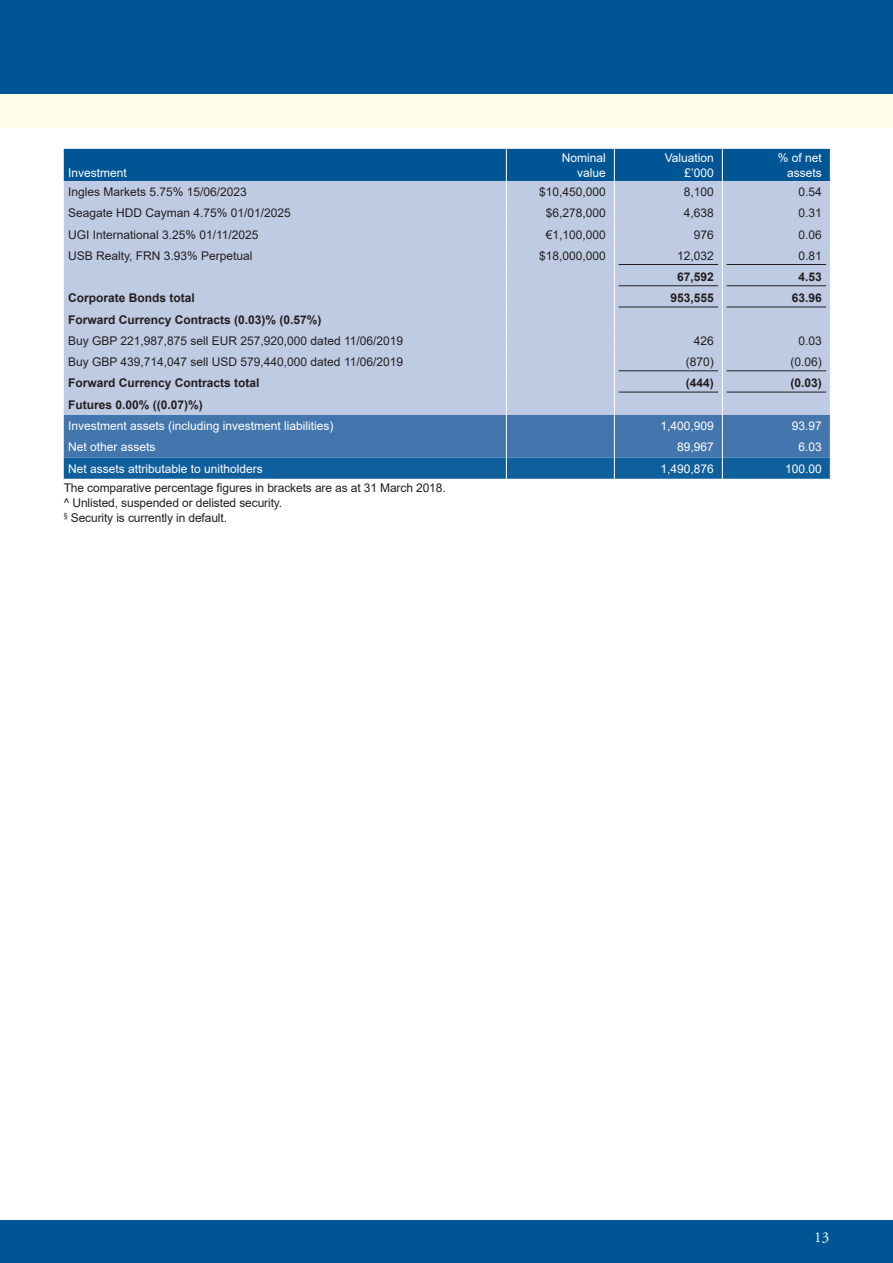
<style>
.page{position:relative;width:893px;height:1263px;background:#fff}
.page>*{position:absolute;margin:0;border:0;box-sizing:border-box;transform-origin:0 0}
.t1{font:15px "Adobe Garamond";color:#fff}
.t2{font:12px/15px "Arial";color:#231f20}
.t3{font:12px/15px "Arial";color:#fff;text-align:right}
.t4{font:700 12px "Arial";color:#231f20}
</style>
<div class="page">
<div style="left:0;top:94px;width:893px;height:34px;background:#fffde9"></div>
<div style="left:0;top:0;width:893px;height:94px;background:#005595"></div>
<div style="left:0;top:1220px;width:893px;height:43px;background:#005595"></div>
<svg style="left:64px;top:149px;width:767px;height:330px;background:#91add0"></svg>
<hr style="left:619px;top:264px;width:99px;height:1px;background:#231f20">
<hr style="left:727px;top:264px;width:99px;height:1px;background:#231f20">
<hr style="left:619px;top:285px;width:99px;height:1px;background:#231f20">
<hr style="left:727px;top:285px;width:99px;height:1px;background:#231f20">
<hr style="left:619px;top:307px;width:99px;height:1px;background:#231f20">
<hr style="left:727px;top:307px;width:99px;height:1px;background:#231f20">
<hr style="left:619px;top:370px;width:99px;height:1px;background:#231f20">
<hr style="left:727px;top:370px;width:99px;height:1px;background:#231f20">
<hr style="left:619px;top:392px;width:99px;height:1px;background:#231f20">
<hr style="left:727px;top:392px;width:99px;height:1px;background:#231f20">
<p class="t3" style="left:68px;top:165px;width:60px">Investment</p>
<p class="t3" style="left:562px;top:150px;width:46px">Nominal value</p>
<p class="t3" style="left:665px;top:150px;width:51px">Valuation £’000</p>
<p class="t3" style="left:778px;top:150px;width:46px">% of net assets</p>
<p class="t2" style="left:68px;top:184px;width:180px">Ingles Markets 5.75% 15/06/2023</p>
<p class="t2" style="left:539px;top:184px;width:68px">$10,450,000</p>
<p class="t2" style="left:684px;top:184px;width:32px">8,100</p>
<p class="t2" style="left:798px;top:184px;width:25px">0.54</p>
<p class="t2" style="left:68px;top:206px;width:224px">Seagate HDD Cayman 4.75% 01/01/2025</p>
<p class="t2" style="left:546px;top:206px;width:62px">$6,278,000</p>
<p class="t2" style="left:684px;top:206px;width:32px">4,638</p>
<p class="t2" style="left:798px;top:206px;width:25px">0.31</p>
<p class="t2" style="left:68px;top:227px;width:192px">UGI International 3.25% 01/11/2025</p>
<p class="t2" style="left:546px;top:227px;width:62px">€1,100,000</p>
<p class="t2" style="left:694px;top:227px;width:22px">976</p>
<p class="t2" style="left:798px;top:227px;width:25px">0.06</p>
<p class="t2" style="left:68px;top:248px;width:186px">USB Realty, FRN 3.93% Perpetual</p>
<p class="t2" style="left:539px;top:248px;width:68px">$18,000,000</p>
<p class="t2" style="left:677px;top:248px;width:38px">12,032</p>
<p class="t2" style="left:798px;top:248px;width:25px">0.81</p>
<p class="t4" style="left:677px;top:268px;width:38px">67,592</p>
<p class="t4" style="left:798px;top:268px;width:25px">4.53</p>
<p class="t4" style="left:68px;top:290px;width:128px">Corporate Bonds total</p>
<p class="t4" style="left:670px;top:290px;width:45px">953,555</p>
<p class="t4" style="left:792px;top:290px;width:32px">63.96</p>
<p class="t4" style="left:68px;top:311px;width:255px">Forward Currency Contracts (0.03)% (0.57%)</p>
<p class="t2" style="left:68px;top:333px;width:337px">Buy GBP 221,987,875 sell EUR 257,920,000 dated 11/06/2019</p>
<p class="t2" style="left:694px;top:333px;width:22px">426</p>
<p class="t2" style="left:798px;top:333px;width:25px">0.03</p>
<p class="t2" style="left:68px;top:354px;width:337px">Buy GBP 439,714,047 sell USD 579,440,000 dated 11/06/2019</p>
<p class="t2" style="left:686px;top:354px;width:30px">(870)</p>
<p class="t2" style="left:790px;top:354px;width:33px">(0.06)</p>
<p class="t4" style="left:68px;top:375px;width:193px">Forward Currency Contracts total</p>
<p class="t4" style="left:686px;top:375px;width:30px">(444)</p>
<p class="t4" style="left:790px;top:375px;width:33px">(0.03)</p>
<p class="t4" style="left:68px;top:396px;width:136px">Futures 0.00% ((0.07)%)</p>
<p class="t3" style="left:68px;top:418px;width:267px">Investment assets (including investment liabilities)</p>
<p class="t3" style="left:660px;top:418px;width:55px">1,400,909</p>
<p class="t3" style="left:792px;top:418px;width:32px">93.97</p>
<p class="t3" style="left:68px;top:439px;width:89px">Net other assets</p>
<p class="t3" style="left:677px;top:439px;width:38px">89,967</p>
<p class="t3" style="left:798px;top:439px;width:25px">6.03</p>
<p class="t3" style="left:68px;top:461px;width:196px">Net assets attributable to unitholders</p>
<p class="t3" style="left:660px;top:461px;width:55px">1,490,876</p>
<p class="t3" style="left:785px;top:461px;width:38px">100.00</p>
<p class="t2" style="left:64px;top:480px;width:383px">The comparative percentage figures in brackets are as at 31 March 2018. ^ Unlisted, suspended or delisted security.<br><sup>§</sup> Security is currently in default.</p>
<p class="t1" style="left:814px;top:1229px;width:16px">13</p>
</div>
